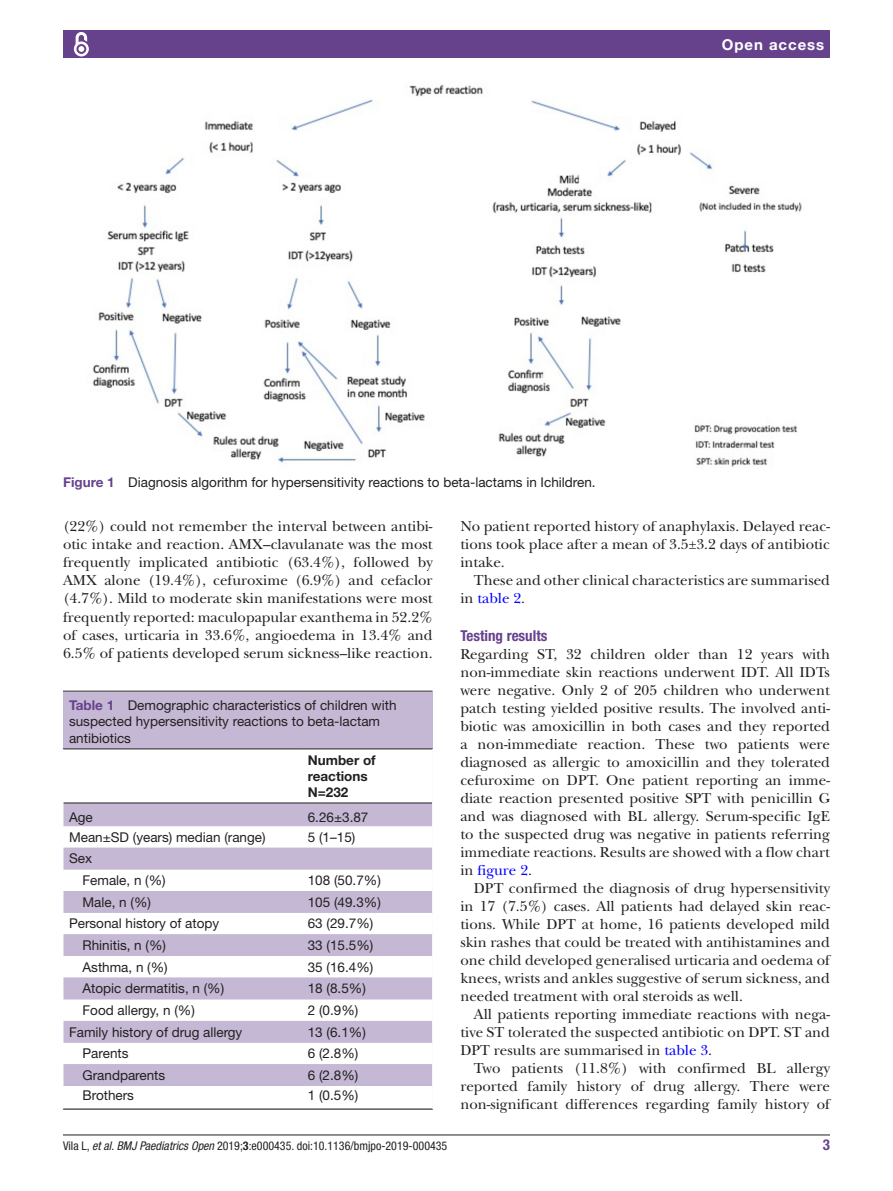
<style>
.page{position:relative;width:893px;height:1191px;background:#fff}
.page>*{position:absolute;margin:0;border:0;box-sizing:border-box;transform-origin:0 0}
.t1{font:15px/18px "New Baskerville";color:#231f20;text-align:justify}
.t2{font:700 condensed 15px "Helvetica Neue LT Std";color:#66428c}
.t3{font:700 15px "Helvetica Neue LT Std";letter-spacing:.065em;color:#fff}
.t4{font:13.5px/16.5px "Helvetica Neue LT Std";color:#231f20}
.t5{font:700 13.5px/16.2px "Helvetica Neue LT Std";color:#231f20}
.t6{font:condensed 12px "Helvetica Neue LT Std";color:#231f20}
.s1{font-weight:700;color:#66428c}
.s2{color:#00f}
.s3{font-style:italic}
.s4{font-weight:700}
</style>
<div class="page">
<hr style="left:63px;top:1134px;width:767px;height:1px;background:#231f20">
<div style="left:63px;top:31px;width:767px;height:27px;background:#66428c"></div>
<svg style="left:73px;top:32px;width:16px;height:25px"></svg>
<img style="left:92px;top:85px;width:710px;height:382px">
<div style="left:63px;top:691px;width:370px;height:418px;background:#c4b8d4"></div>
<hr style="left:63px;top:691px;width:370px;height:1px;background:#231f20">
<div style="left:64px;top:749px;width:368px;height:359px;background:#fff"></div>
<svg style="left:64px;top:803px;width:368px;height:282px"></svg>
<hr style="left:63px;top:748px;width:239px;height:1px;background:#231f20">
<hr style="left:63px;top:802px;width:239px;height:1px;background:#231f20">
<hr style="left:302px;top:748px;width:131px;height:1px;background:#231f20">
<hr style="left:302px;top:802px;width:130px;height:1px;background:#231f20">
<hr style="left:63px;top:1108px;width:239px;height:1px;background:#231f20">
<hr style="left:302px;top:1108px;width:131px;height:1px;background:#231f20">
<hr style="left:63px;top:749px;width:1px;height:54px;background:#fff">
<svg style="left:63px;top:803px;width:1px;height:305px"></svg>
<hr style="left:432px;top:749px;width:1px;height:54px;background:#fff">
<svg style="left:432px;top:803px;width:1px;height:305px"></svg>
<p class="t3" style="left:722px;top:35px;width:104px">Open access</p>
<p class="t4" style="left:63px;top:474px;width:534px"><span class="s1">Figure 1</span> Diagnosis algorithm for hypersensitivity reactions to beta-lactams in Ichildren.</p>
<p class="t1" style="left:63px;top:518px;width:371px">(22%) could not remember the interval between antibi&shy;otic intake and reaction. AMX–clavulanate was the most frequently implicated antibiotic (63.4%), followed by AMX alone (19.4%), cefuroxime (6.9%) and cefaclor (4.7%). Mild to moderate skin manifestations were most frequently reported: maculopapular exanthema in 52.2% of cases, urticaria in 33.6%, angioedema in 13.4% and 6.5% of patients developed serum sickness–like reaction.</p>
<p class="t1" style="left:460px;top:518px;width:371px">No patient reported history of anaphylaxis. Delayed reac&shy;tions took place after a mean of 3.5±3.2 days of antibiotic intake.</p>
<p class="t1" style="left:460px;top:572px;width:371px;text-indent:14px">These and other clinical characteristics are summarised in <span class="s2">table 2</span>.</p>
<p class="t2" style="left:460px;top:627px;width:89px">Testing results</p>
<p class="t1" style="left:460px;top:645px;width:371px">Regarding ST, 32 children older than 12 years with non-immediate skin reactions underwent IDT. All IDTs were negative. Only 2 of 205 children who underwent patch testing yielded positive results. The involved anti&shy;biotic was amoxicillin in both cases and they reported a non-immediate reaction. These two patients were diagnosed as allergic to amoxicillin and they tolerated cefuroxime on DPT. One patient reporting an imme&shy;diate reaction presented positive SPT with penicillin G and was diagnosed with BL allergy. Serum-specific IgE to the suspected drug was negative in patients referring immediate reactions. Results are showed with a flow chart in <span class="s2">figure 2</span>.</p>
<p class="t1" style="left:460px;top:879px;width:371px;text-indent:14px">DPT confirmed the diagnosis of drug hypersensitivity in 17 (7.5%) cases. All patients had delayed skin reac&shy;tions. While DPT at home, 16 patients developed mild skin rashes that could be treated with antihistamines and one child developed generalised urticaria and oedema of knees, wrists and ankles suggestive of serum sickness, and needed treatment with oral steroids as well.</p>
<p class="t1" style="left:460px;top:1005px;width:371px;text-indent:14px">All patients reporting immediate reactions with nega&shy;tive ST tolerated the suspected antibiotic on DPT. ST and DPT results are summarised in <span class="s2">table 3</span>.</p>
<p class="t1" style="left:460px;top:1059px;width:371px;text-indent:14px">Two patients (11.8%) with confirmed BL allergy reported family history of drug allergy. There were non-significant differences regarding family history of</p>
<p class="t4" style="left:69px;top:696px;width:329px"><span class="s1">Table 1</span> Demographic characteristics of children with suspected hypersensitivity reactions to beta-lactam antibiotics</p>
<p class="t5" style="left:308px;top:751px;width:69px">Number of reactions<br>N=232</p>
<p class="t4" style="left:69px;top:808px;width:25px">Age</p>
<p class="t4" style="left:308px;top:808px;width:62px">6.26±3.87</p>
<p class="t4" style="left:69px;top:828px;width:198px">Mean±SD (years) median (range)</p>
<p class="t4" style="left:308px;top:828px;width:49px">5 (1–15)</p>
<p class="t4" style="left:83px;top:847px;width:85px;line-height:21.6px;text-indent:-14px">Sex<br>Female, n (%)</p>
<p class="t4" style="left:308px;top:872px;width:75px">108 (50.7%)</p>
<p class="t4" style="left:83px;top:893px;width:70px">Male, n (%)</p>
<p class="t4" style="left:308px;top:893px;width:75px">105 (49.3%)</p>
<p class="t4" style="left:69px;top:915px;width:152px">Personal history of atopy</p>
<p class="t4" style="left:308px;top:915px;width:67px">63 (29.7%)</p>
<p class="t4" style="left:83px;top:936px;width:85px">Rhinitis, n (%)</p>
<p class="t4" style="left:308px;top:936px;width:67px">33 (15.5%)</p>
<p class="t4" style="left:83px;top:958px;width:87px">Asthma, n (%)</p>
<p class="t4" style="left:308px;top:958px;width:67px">35 (16.4%)</p>
<p class="t4" style="left:83px;top:980px;width:143px">Atopic dermatitis, n (%)</p>
<p class="t4" style="left:308px;top:980px;width:60px">18 (8.5%)</p>
<p class="t4" style="left:83px;top:1001px;width:114px">Food allergy, n (%)</p>
<p class="t4" style="left:308px;top:1001px;width:52px">2 (0.9%)</p>
<p class="t4" style="left:69px;top:1023px;width:175px">Family history of drug allergy</p>
<p class="t4" style="left:308px;top:1023px;width:60px">13 (6.1%)</p>
<p class="t4" style="left:83px;top:1045px;width:48px">Parents</p>
<p class="t4" style="left:308px;top:1045px;width:52px">6 (2.8%)</p>
<p class="t4" style="left:83px;top:1066px;width:84px">Grandparents</p>
<p class="t4" style="left:308px;top:1066px;width:52px">6 (2.8%)</p>
<p class="t4" style="left:83px;top:1086px;width:53px">Brothers</p>
<p class="t4" style="left:308px;top:1086px;width:52px">1 (0.5%)</p>
<p class="t6" style="left:63px;top:1138px;width:386px">Vila L, <span class="s3">et al</span>. <span class="s3">BMJ Paediatrics Open</span> 2019;<span class="s4">3</span>:e000435. doi:10.1136/bmjpo-2019-000435</p>
<p class="t2" style="left:823px;top:1135px;width:9px">3</p>
</div>
